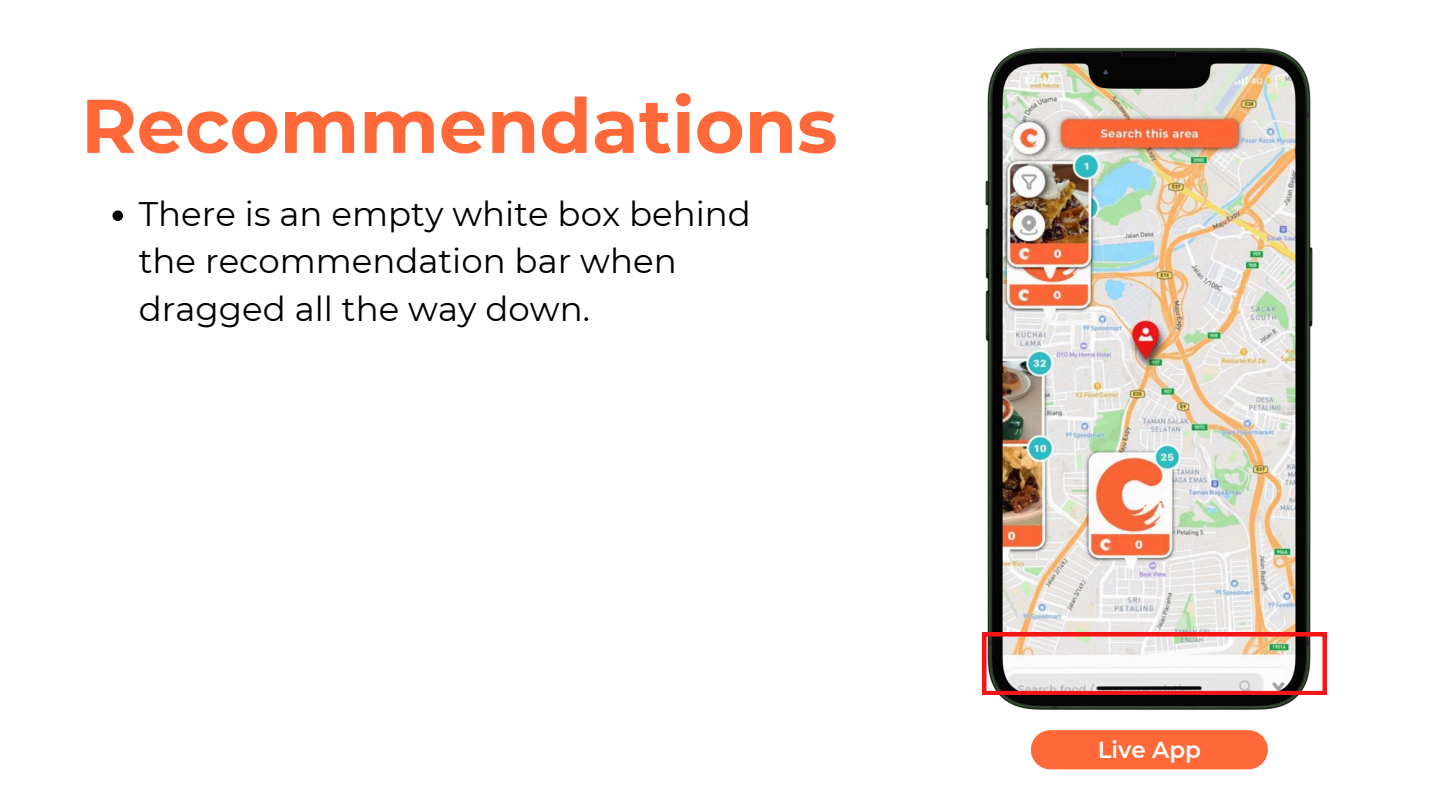
<style>
.page{position:relative;width:1440px;height:810px;background:#fff}
.page>*{position:absolute;margin:0;border:0;box-sizing:border-box;transform-origin:0 0}
.t1{font:700 76px "Montserrat";color:#ff6839}
.t2{font:34px/47.2px "Montserrat";color:#000}
.t3{font:600 23px "Montserrat";color:#fff}
</style>
<div class="page">
<div style="left:1031px;top:730px;width:237px;height:39px;background:#ff6839"></div>
<img style="left:983px;top:47px;width:333px;height:663px">
<svg style="left:983px;top:633px;width:343px;height:61px"></svg>
<svg style="left:112px;top:210px;width:11px;height:11px"></svg>
<p class="t1" style="left:81px;top:79px;width:758px">Recommendations</p>
<p class="t2" style="left:139px;top:190px;width:614px">There is an empty white box behind the recommendation bar when dragged all the way down.</p>
<h1 class="t3" style="left:1098px;top:735px;width:105px">Live App</h1>
</div>
